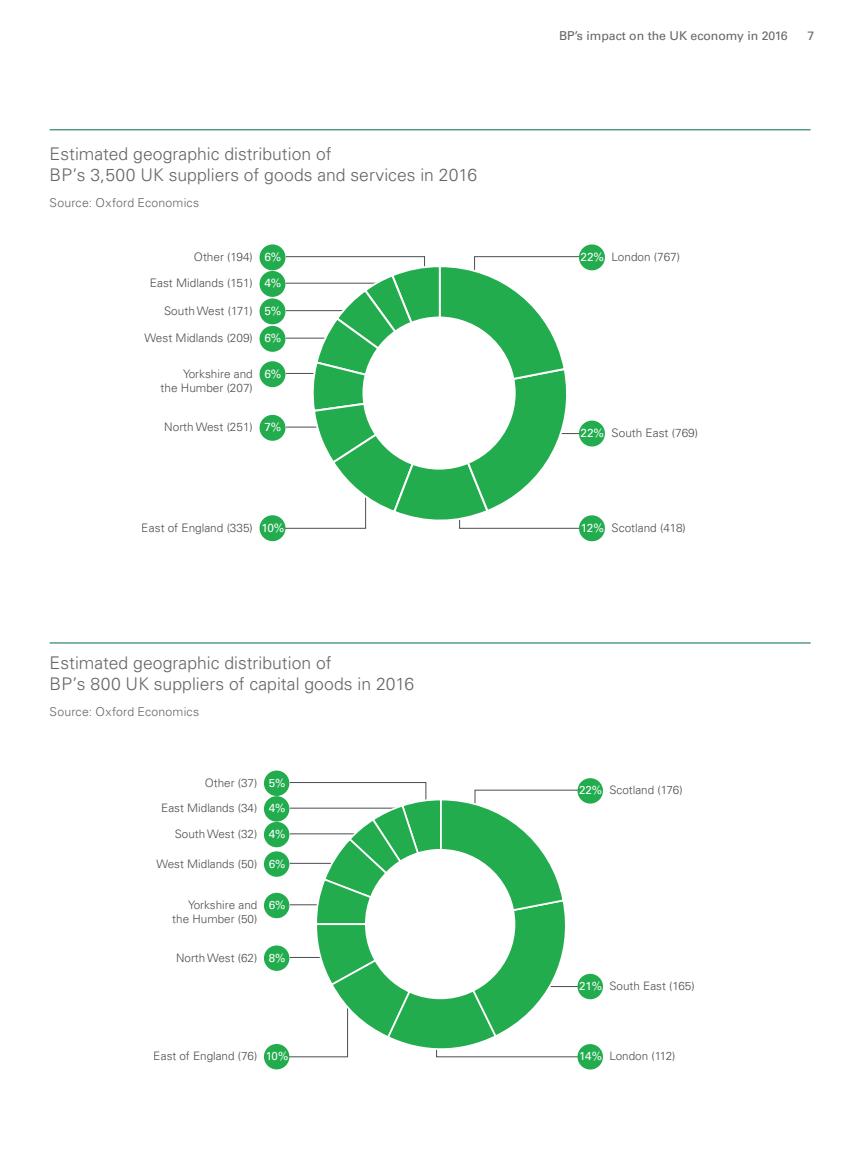
<style>
.page{position:relative;width:864px;height:1166px;background:#fff}
.page>*{position:absolute;margin:0;border:0;box-sizing:border-box;transform-origin:0 0}
.t1{font:300 17.5px/21px "Universfor BP";color:#636569}
.t2{font:300 12.25px "Universfor BP";letter-spacing:.015em;color:#636569}
.t3{font:12.25px "Universfor BP";color:#636569}
.t4{font:300 11.72px/25.7px "Universfor BP";color:#4b4d50}
.s1{font-weight:400;color:#fff}
.s2{font-weight:400;font-size:11.55px;color:#fff}
</style>
<div class="page">
<hr style="left:50px;top:129px;width:760px;height:1px;background:#006b4e">
<hr style="left:50px;top:642px;width:760px;height:1px;background:#006b4e">
<div style="left:259px;top:244px;width:26px;height:26px;background:#22ac4d;border-radius:50%"></div>
<div style="left:259px;top:271px;width:26px;height:26px;background:#22ac4d;border-radius:50%"></div>
<div style="left:259px;top:298px;width:26px;height:26px;background:#22ac4d;border-radius:50%"></div>
<div style="left:259px;top:326px;width:26px;height:26px;background:#22ac4d;border-radius:50%"></div>
<div style="left:259px;top:361px;width:26px;height:26px;background:#22ac4d;border-radius:50%"></div>
<div style="left:259px;top:415px;width:26px;height:26px;background:#22ac4d;border-radius:50%"></div>
<svg style="left:269px;top:256px;width:309px;height:273px"></svg>
<div style="left:362px;top:316px;width:153px;height:154px;background:#fff;border-radius:50%"></div>
<div style="left:578px;top:244px;width:26px;height:26px;background:#22ac4d;border-radius:50%"></div>
<div style="left:259px;top:515px;width:26px;height:26px;background:#22ac4d;border-radius:50%"></div>
<div style="left:578px;top:421px;width:26px;height:25px;background:#22ac4d;border-radius:50%"></div>
<div style="left:578px;top:515px;width:26px;height:26px;background:#22ac4d;border-radius:50%"></div>
<div style="left:264px;top:770px;width:25px;height:26px;background:#22ac4d;border-radius:50%"></div>
<div style="left:264px;top:796px;width:25px;height:25px;background:#22ac4d;border-radius:50%"></div>
<div style="left:264px;top:822px;width:25px;height:25px;background:#22ac4d;border-radius:50%"></div>
<div style="left:264px;top:851px;width:25px;height:26px;background:#22ac4d;border-radius:50%"></div>
<div style="left:264px;top:893px;width:25px;height:25px;background:#22ac4d;border-radius:50%"></div>
<div style="left:264px;top:945px;width:25px;height:26px;background:#22ac4d;border-radius:50%"></div>
<svg style="left:276px;top:782px;width:304px;height:275px"></svg>
<div style="left:365px;top:849px;width:150px;height:150px;background:#fff;border-radius:50%"></div>
<div style="left:577px;top:778px;width:25px;height:25px;background:#22ac4d;border-radius:50%"></div>
<div style="left:264px;top:1044px;width:25px;height:25px;background:#22ac4d;border-radius:50%"></div>
<div style="left:577px;top:974px;width:25px;height:25px;background:#22ac4d;border-radius:50%"></div>
<div style="left:577px;top:1044px;width:25px;height:25px;background:#22ac4d;border-radius:50%"></div>
<h1 class="t1" style="left:50px;top:143px;width:429px">Estimated geographic distribution of<br>BP’s 3,500 UK suppliers of goods and services in 2016</h1>
<p class="t2" style="left:50px;top:195px;width:151px">Source: Oxford Economics</p>
<p class="t4" style="left:194px;top:244px;width:89px">Other (194) <span class="s1">6%</span></p>
<p class="t4" style="left:150px;top:270px;width:133px">East Midlands (151) <span class="s1">4%</span></p>
<p class="t4" style="left:164px;top:298px;width:119px">South West (171) <span class="s1">5%</span></p>
<p class="t4" style="left:144px;top:325px;width:138px">West Midlands (209) <span class="s1">6%</span></p>
<p class="t4" style="left:160px;top:366px;width:122px;line-height:14.2px;text-indent:23px">Yorkshire and <span class="s1">6% </span>the Humber (207)</p>
<p class="t4" style="left:164px;top:414px;width:118px">North West (251) <span class="s1">7%</span></p>
<p class="t4" style="left:142px;top:515px;width:144px">East of England (335) <span class="s1">10%</span></p>
<h1 class="t1" style="left:50px;top:652px;width:366px">Estimated geographic distribution of<br>BP’s 800 UK suppliers of capital goods in 2016</h1>
<p class="t2" style="left:50px;top:704px;width:151px">Source: Oxford Economics</p>
<p class="t4" style="left:161px;top:770px;width:125px;text-align:right">Other (37) <span class="s2">5%<br></span>East Midlands (34) <span class="s2">4%<br></span>South West (32) <span class="s2">4%</span></p>
<p class="t4" style="left:156px;top:850px;width:130px">West Midlands (50) <span class="s2">6%</span></p>
<p class="t4" style="left:172px;top:898px;width:114px;line-height:14px;text-indent:16px">Yorkshire and <span class="s2">6% </span>the Humber (50)</p>
<p class="t4" style="left:176px;top:944px;width:111px">North West (62) <span class="s2">8%</span></p>
<p class="t4" style="left:154px;top:1043px;width:136px">East of England (76) <span class="s2">10%</span></p>
<p class="t3" style="left:559px;top:28px;width:230px">BP’s impact on the UK economy in 2016</p>
<p class="t3" style="left:807px;top:28px;width:8px">7</p>
<p class="t4" style="left:580px;top:244px;width:101px"><span class="s1">22%</span> London (767)</p>
<p class="t4" style="left:580px;top:420px;width:119px"><span class="s1">22%</span> South East (769)</p>
<p class="t4" style="left:580px;top:515px;width:106px"><span class="s1">12%</span> Scotland (418)</p>
<p class="t4" style="left:578px;top:777px;width:105px"><span class="s2">22%</span> Scotland (176)</p>
<p class="t4" style="left:578px;top:973px;width:117px"><span class="s2">21%</span> South East (165)</p>
<p class="t4" style="left:579px;top:1043px;width:98px"><span class="s2">14%</span> London (112)</p>
</div>
